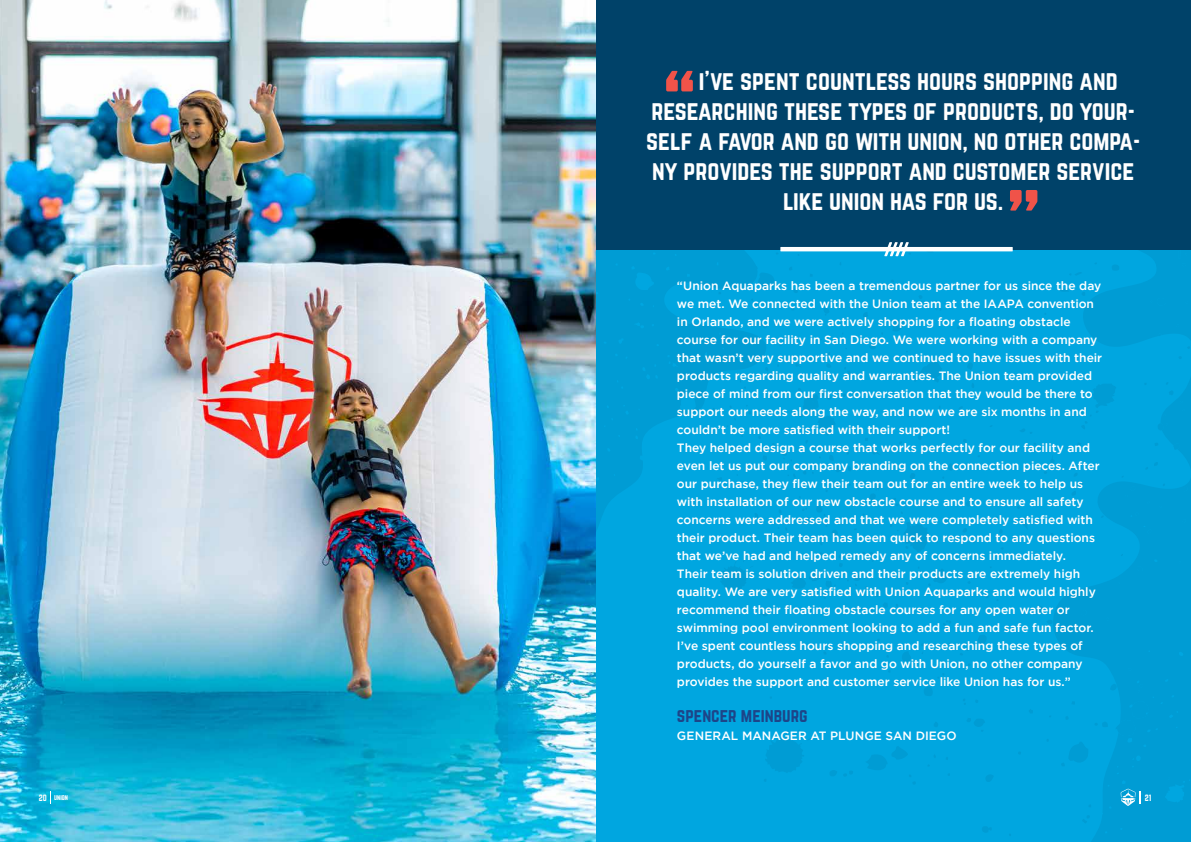
<style>
.page{position:relative;width:1191px;height:842px;background:#00a6e0}
.page>*{position:absolute;margin:0;border:0;box-sizing:border-box;transform-origin:0 0}
.t1{font:24px "Norwester";color:#fff}
.t2{font:17px "Norwester";color:#1d4589}
.t3{font:500 12px/18px "Gotham";color:#fff}
.t4{font:8px "Norwester";color:#fff}
.t5{font:6px "Norwester";color:#fff}
.s1{font-size:8px}
</style>
<div class="page">
<svg style="left:595px;top:249px;width:116px;height:295px;fill:#009cd4"></svg>
<svg style="left:712px;top:250px;width:261px;height:346px"></svg>
<svg style="left:753px;top:289px;width:438px;height:553px"></svg>
<div style="left:0;top:0;width:1191px;height:249px;background:#004269"></div>
<hr style="left:780px;top:247px;width:232px;height:4px;background:#fff">
<svg style="left:884px;top:242px;width:24px;height:14px"></svg>
<svg style="left:666px;top:71px;width:27px;height:20px"></svg>
<svg style="left:973px;top:190px;width:218px;height:86px"></svg>
<img style="left:0;top:0;width:595px;height:842px">
<svg style="left:50px;top:791px;width:1px;height:13px"></svg>
<svg style="left:1120px;top:789px;width:20px;height:17px"></svg>
<h1 class="t1" style="left:699px;top:69px;width:420px">i’ve spent countless hours shopping and</h1>
<h1 class="t1" style="left:651px;top:99px;width:485px">researching these types of products, do your-</h1>
<h1 class="t1" style="left:646px;top:129px;width:496px">self a favor and go with union, no other compa-</h1>
<h1 class="t1" style="left:652px;top:159px;width:484px">ny provides the support and customer service</h1>
<h1 class="t1" style="left:783px;top:189px;width:222px">like union has for us.</h1>
<p class="t3" style="left:677px;top:277px;width:427px">“Union Aquaparks has been a tremendous partner for us since the day we met. We connected with the Union team at the IAAPA convention in Orlando, and we were actively shopping for a floating obstacle course for our facility in San Diego. We were working with a company that wasn’t very supportive and we continued to have issues with their products regarding quality and warranties. The Union team provided piece of mind from our first conversation that they would be there to support our needs along the way, and now we are six months in and couldn’t be more satisfied with their support!<br>They helped design a course that works perfectly for our facility and even let us put our company branding on the connection pieces. After our purchase, they flew their team out for an entire week to help us with installation of our new obstacle course and to ensure all safety concerns were addressed and that we were completely satisfied with their product. Their team has been quick to respond to any questions that we’ve had and helped remedy any of concerns immediately.<br>Their team is solution driven and their products are extremely high quality. We are very satisfied with Union Aquaparks and would highly recommend their floating obstacle courses for any open water or swimming pool environment looking to add a fun and safe fun factor.<br>I’ve spent countless hours shopping and researching these types of products, do yourself a favor and go with Union, no other company provides the support and customer service like Union has for us.”</p>
<h2 class="t2" style="left:677px;top:707px;width:132px">spencer meinburg</h2>
<p class="t3" style="left:677px;top:727px;width:281px">GENERAL MANAGER AT PLUNGE SAN DIEGO</p>
<p class="t5" style="left:39px;top:795px;width:31px"><span class="s1">20</span> UNION</p>
<p class="t4" style="left:1144px;top:794px;width:8px">21</p>
</div>
